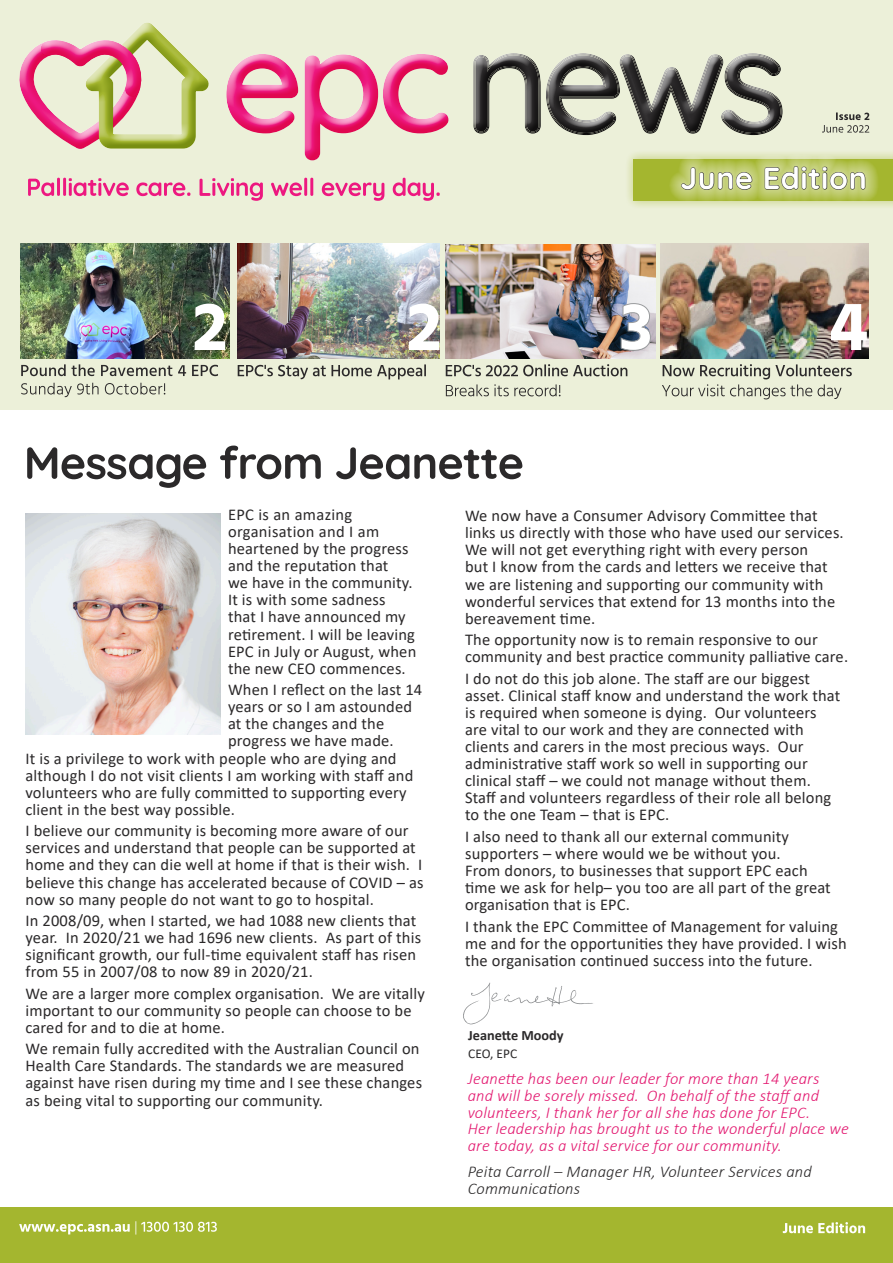
<style>
.page{position:relative;width:893px;height:1263px;background:#fff}
.page>*{position:absolute;margin:0;border:0;box-sizing:border-box;transform-origin:0 0}
.t1{font:300 30.45px "Quicksand";letter-spacing:.02em;color:#fff}
.t2{font:16.5px/17.1px "Calibri";letter-spacing:.01em;color:#2b292a}
.t3{font:italic 300 16.5px/17px "Calibri";letter-spacing:.01em;color:#e31a71}
.t4{font:italic 300 16.5px/17px "Calibri";letter-spacing:.01em;color:#2b292a}
.t5{font:700 14.25px "Calibri";color:#2b292a}
.t6{font:13.35px "Calibri";color:#2b292a}
.s1{color:#2b292a}
</style>
<div class="page">
<div style="left:0;top:1208px;width:893px;height:55px;background:#a4b62f"></div>
<svg style="left:27px;top:446px;width:495px;height:42px"></svg>
<img style="left:463px;top:982px;width:130px;height:43px">
<svg style="left:19px;top:1221px;width:198px;height:13px"></svg>
<svg style="left:783px;top:1222px;width:82px;height:11px"></svg>
<div style="left:0;top:0;width:893px;height:410px;background:#ecf0d9"></div>
<div style="left:624px;top:149px;width:269px;height:62px;background:#a4b62f;opacity:.5"></div>
<div style="left:634px;top:159px;width:259px;height:42px;background:#a4b62f"></div>
<svg style="left:822px;top:112px;width:47px;height:21px"></svg>
<svg style="left:473px;top:53px;width:310px;height:83px"></svg>
<div style="left:668px;top:153px;width:210px;height:50px;background:#fff;opacity:.75"></div>
<svg style="left:28px;top:178px;width:101px;height:18px"></svg>
<svg style="left:136px;top:182px;width:54px;height:14px"></svg>
<svg style="left:200px;top:178px;width:63px;height:23px"></svg>
<svg style="left:271px;top:178px;width:42px;height:18px"></svg>
<svg style="left:322px;top:182px;width:62px;height:19px"></svg>
<svg style="left:393px;top:178px;width:47px;height:23px"></svg>
<svg style="left:226px;top:54px;width:153px;height:107px"></svg>
<svg style="left:402px;top:54px;width:40px;height:5px"></svg>
<svg style="left:383px;top:59px;width:66px;height:75px"></svg>
<svg style="left:19px;top:23px;width:190px;height:126px"></svg>
<svg style="left:39px;top:39px;width:103px;height:9px"></svg>
<svg style="left:39px;top:48px;width:103px;height:51px"></svg>
<img style="left:21px;top:243px;width:208px;height:115px">
<img style="left:660px;top:243px;width:209px;height:115px">
<svg style="left:21px;top:383px;width:144px;height:14px"></svg>
<svg style="left:21px;top:364px;width:197px;height:12px"></svg>
<svg style="left:446px;top:384px;width:115px;height:12px"></svg>
<svg style="left:446px;top:364px;width:181px;height:12px"></svg>
<svg style="left:238px;top:364px;width:188px;height:15px"></svg>
<img style="left:237px;top:243px;width:203px;height:115px">
<svg style="left:662px;top:364px;width:190px;height:35px"></svg>
<svg style="left:195px;top:304px;width:30px;height:46px"></svg>
<img style="left:445px;top:244px;width:210px;height:115px">
<svg style="left:409px;top:304px;width:30px;height:46px"></svg>
<svg style="left:621px;top:303px;width:30px;height:48px"></svg>
<svg style="left:831px;top:304px;width:36px;height:46px;background:#c9b9b7"></svg>
<img style="left:26px;top:513px;width:194px;height:221px">
<h1 class="t1" style="left:680px;top:161px;width:188px"><span class="s1">June E</span>dition</h1>
<p class="t2" style="left:228px;top:505px;width:190px">EPC is an amazing organisation and I am heartened by the progress and the reputation that<br>we have in the community.<br>It is with some sadness that I have announced my retirement. I will be leaving<br>EPC in July or August, when the new CEO commences.</p>
<p class="t2" style="left:228px;top:681px;width:196px">When I reflect on the last 14</p>
<p class="t2" style="left:228px;top:698px;width:186px">years or so I am astounded</p>
<p class="t2" style="left:228px;top:715px;width:158px">at the changes and the</p>
<p class="t2" style="left:228px;top:732px;width:167px">progress we have made.</p>
<p class="t2" style="left:26px;top:749px;width:373px">It is a privilege to work with people who are dying and</p>
<p class="t2" style="left:26px;top:766px;width:389px">although I do not visit clients I am working with staff and</p>
<p class="t2" style="left:26px;top:783px;width:383px">volunteers who are fully committed to supporting every</p>
<p class="t2" style="left:26px;top:800px;width:211px">client in the best way possible.</p>
<p class="t2" style="left:26px;top:822px;width:400px">I believe our community is becoming more aware of our services and understand that people can be supported at home and they can die well at home if that is their wish. I believe this change has accelerated because of COVID – as now so many people do not want to go to hospital.</p>
<p class="t2" style="left:26px;top:911px;width:397px">In 2008/09, when I started, we had 1088 new clients that year. In 2020/21 we had 1696 new clients. As part of this significant growth, our full-time equivalent staff has risen from 55 in 2007/08 to now 89 in 2020/21.</p>
<p class="t2" style="left:26px;top:984px;width:401px">We are a larger more complex organisation. We are vitally important to our community so people can choose to be cared for and to die at home.</p>
<p class="t2" style="left:26px;top:1040px;width:398px">We remain fully accredited with the Australian Council on Health Care Standards. The standards we are measured against have risen during my time and I see these changes as being vital to supporting our community.</p>
<p class="t2" style="left:465px;top:507px;width:380px">We now have a Consumer Advisory Committee that links us directly with those who have used our services.<br>We will not get everything right with every person<br>but I know from the cards and letters we receive that we are listening and supporting our community with wonderful services that extend for 13 months into the bereavement time.</p>
<p class="t2" style="left:465px;top:631px;width:385px">The opportunity now is to remain responsive to our community and best practice community palliative care.</p>
<p class="t2" style="left:465px;top:669px;width:377px">I do not do this job alone. The staff are our biggest asset. Clinical staff know and understand the work that is required when someone is dying. Our volunteers are vital to our work and they are connected with clients and carers in the most precious ways. Our administrative staff work so well in supporting our clinical staff – we could not manage without them.<br>Staff and volunteers regardless of their role all belong to the one Team – that is EPC.</p>
<p class="t2" style="left:465px;top:827px;width:367px">I also need to thank all our external community supporters – where would we be without you.<br>From donors, to businesses that support EPC each time we ask for help– you too are all part of the great organisation that is EPC.</p>
<p class="t2" style="left:465px;top:917px;width:383px">I thank the EPC Committee of Management for valuing me and for the opportunities they have provided. I wish the organisation continued success into the future.</p>
<p class="t5" style="left:468px;top:1025px;width:97px">Jeanette Moody</p>
<p class="t6" style="left:468px;top:1044px;width:50px">CEO, EPC</p>
<p class="t3" style="left:468px;top:1069px;width:383px">Jeanette has been our leader for more than 14 years and will be sorely missed. On behalf of the staff and volunteers, I thank her for all she has done for EPC.<br>Her leadership has brought us to the wonderful place we are today, as a vital service for our community.</p>
<p class="t4" style="left:468px;top:1163px;width:345px">Peita Carroll – Manager HR, Volunteer Services and<br>Communications</p>
</div>
